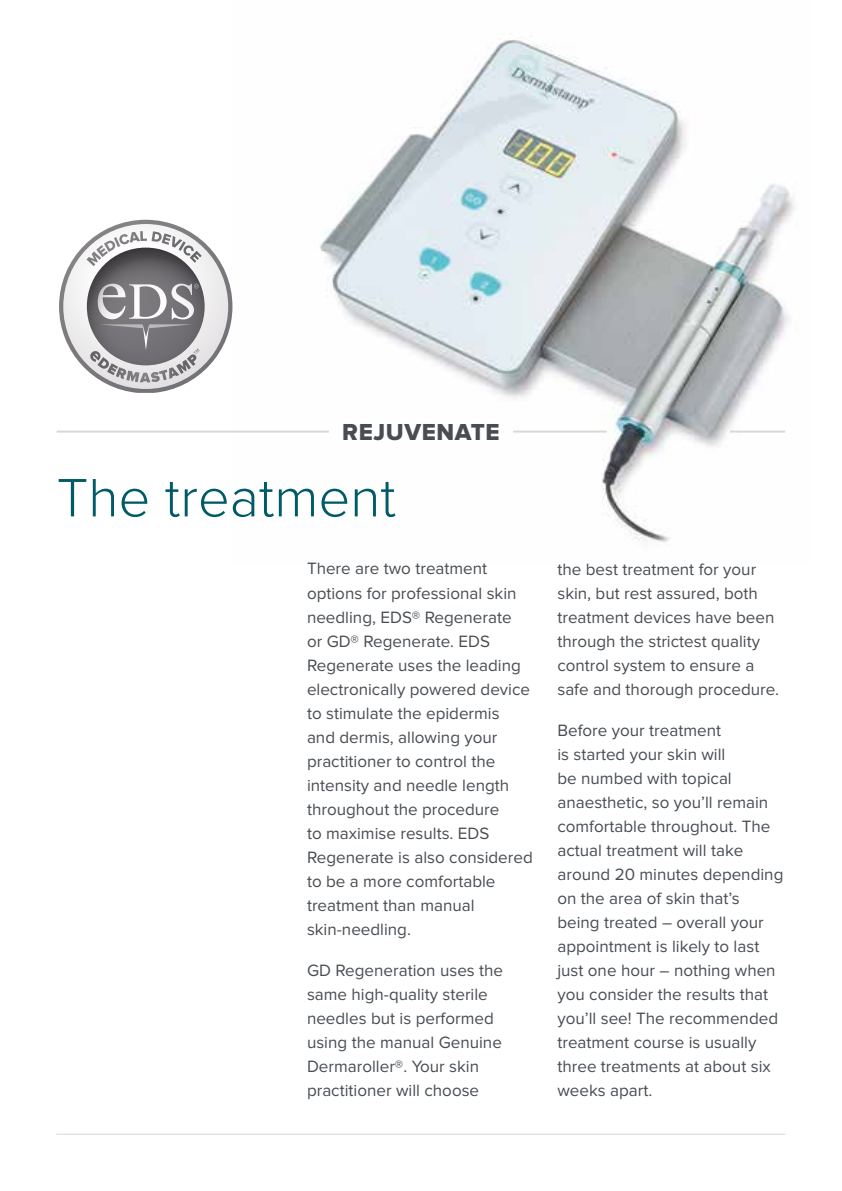
<style>
.page{position:relative;width:842px;height:1191px;background:#fff}
.page>*{position:absolute;margin:0;border:0;box-sizing:border-box;transform-origin:0 0}
.t1{font:300 56px "Proxima Nova";color:#005b67}
.t2{font:24px "Proxima Nova Extrabld";letter-spacing:.025em;color:#484d52}
.t3{font:17px/24px "Proxima Nova";color:#484d52}
</style>
<div class="page">
<img style="left:233px;top:33px;width:562px;height:509px">
<svg style="left:59px;top:220px;width:173px;height:173px"></svg>
<hr style="left:56px;top:1133px;width:729px;height:1px;background:#d8d8d9">
<hr style="left:57px;top:430px;width:272px;height:2px;background:#d8d8d9">
<hr style="left:513px;top:430px;width:94px;height:2px;background:#d8d8d9">
<hr style="left:730px;top:430px;width:55px;height:2px;background:#d8d8d9">
<h2 class="t2" style="left:342px;top:421px;width:159px">REJUVENATE</h2>
<h1 class="t1" style="left:57px;top:472px;width:341px">The treatment</h1>
<p class="t3" style="left:307px;top:557px;width:227px">There are two treatment options for professional skin needling, EDS® Regenerate<br>or GD® Regenerate. EDS<br>Regenerate uses the leading electronically powered device to stimulate the epidermis<br>and dermis, allowing your practitioner to control the intensity and needle length throughout the procedure<br>to maximise results. EDS<br>Regenerate is also considered to be a more comfortable treatment than manual skin-needling.</p>
<p class="t3" style="left:307px;top:958px;width:198px">GD Regeneration uses the same high-quality sterile needles but is performed using the manual Genuine<br>Dermaroller®. Your skin practitioner will choose</p>
<p class="t3" style="left:557px;top:557px;width:223px">the best treatment for your skin, but rest assured, both treatment devices have been through the strictest quality control system to ensure a safe and thorough procedure.</p>
<p class="t3" style="left:557px;top:718px;width:228px">Before your treatment<br>is started your skin will<br>be numbed with topical anaesthetic, so you’ll remain comfortable throughout. The actual treatment will take around 20 minutes depending on the area of skin that’s being treated – overall your appointment is likely to last just one hour – nothing when you consider the results that you’ll see! The recommended treatment course is usually three treatments at about six weeks apart.</p>
</div>
